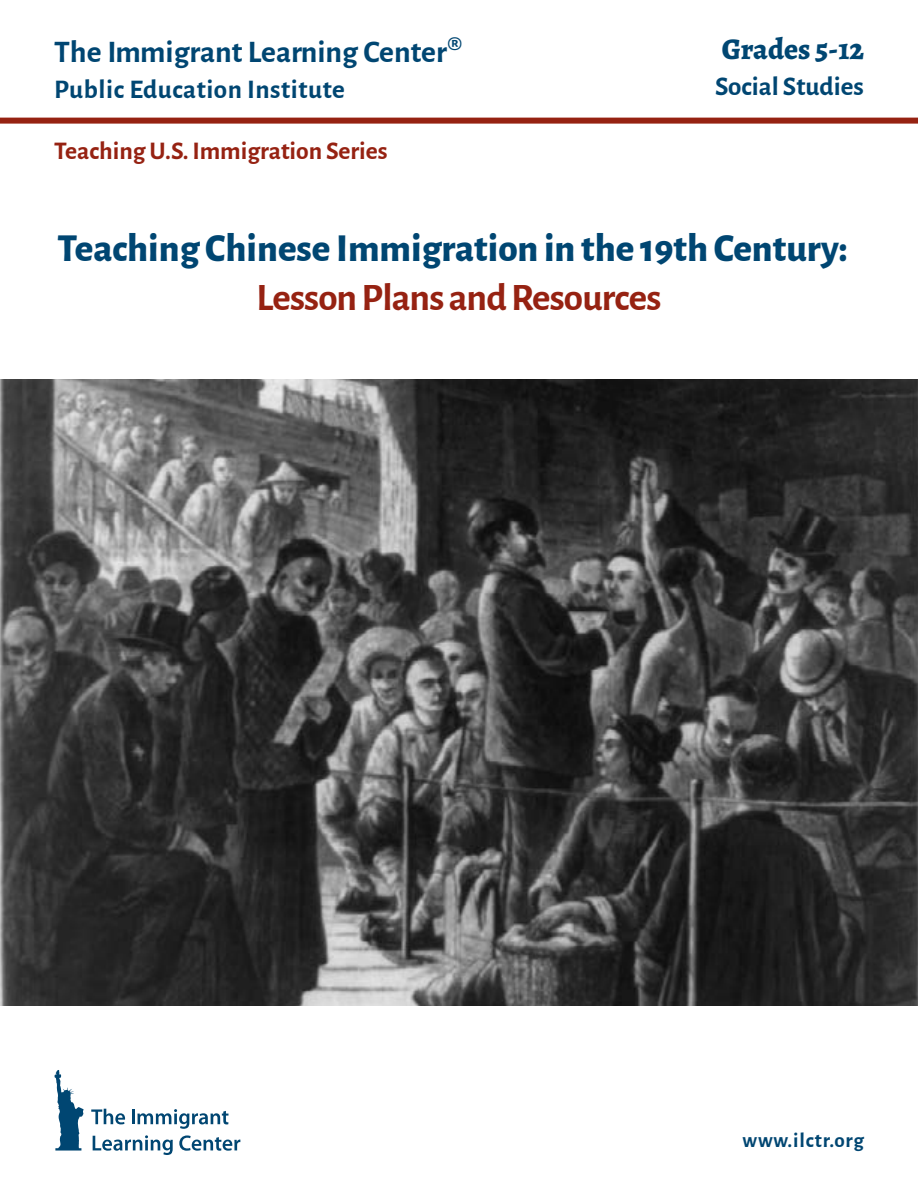
<style>
.page{position:relative;width:918px;height:1188px;background:#fff}
.page>*{position:absolute;margin:0;border:0;box-sizing:border-box;transform-origin:0 0}
.t1{font:800 39px "Alegreya Sans";color:#004672}
.t2{font:700 39px "Alegreya Sans";letter-spacing:-.02em;color:#962212}
.t3{font:700 31.5px "Alegreya Sans";color:#004672}
.t4{font:800 30px "Alegreya";color:#004672}
.t5{font:700 27px "Alegreya Sans";letter-spacing:.015em;color:#004672}
.t6{font:700 25.5px "Alegreya Sans";color:#962212}
.t7{font:700 21px "Alegreya Sans";letter-spacing:.04em;color:#004672}
.s1{font-size:36px}
</style>
<div class="page">
<svg style="left:54px;top:1070px;width:30px;height:81px"></svg>
<svg style="left:91px;top:1109px;width:34px;height:15px"></svg>
<hr style="left:132px;top:1109px;width:3px;height:15px;background:#004672">
<svg style="left:137px;top:1109px;width:91px;height:20px"></svg>
<svg style="left:93px;top:1135px;width:80px;height:20px"></svg>
<svg style="left:179px;top:1135px;width:61px;height:16px"></svg>
<div style="left:0;top:118px;width:918px;height:6px;background:#962212"></div>
<img style="left:0;top:379px;width:918px;height:627px">
<p class="t3" style="left:54px;top:29px;width:411px">The Immigrant Learning Center<span class="s1">®</span></p>
<p class="t5" style="left:54px;top:69px;width:292px">Public Education Institute</p>
<p class="t6" style="left:54px;top:132px;width:335px">Teaching U.S. Immigration Series</p>
<p class="t4" style="left:722px;top:27px;width:144px">Grades 5-12</p>
<p class="t5" style="left:715px;top:66px;width:150px">Social Studies</p>
<p class="t1" style="left:57px;top:219px;width:792px">Teaching Chinese Immigration in the 19th Century:</p>
<p class="t2" style="left:257px;top:268px;width:406px">Lesson Plans and Resources</p>
<p class="t7" style="left:743px;top:1125px;width:123px">www.ilctr.org</p>
</div>
